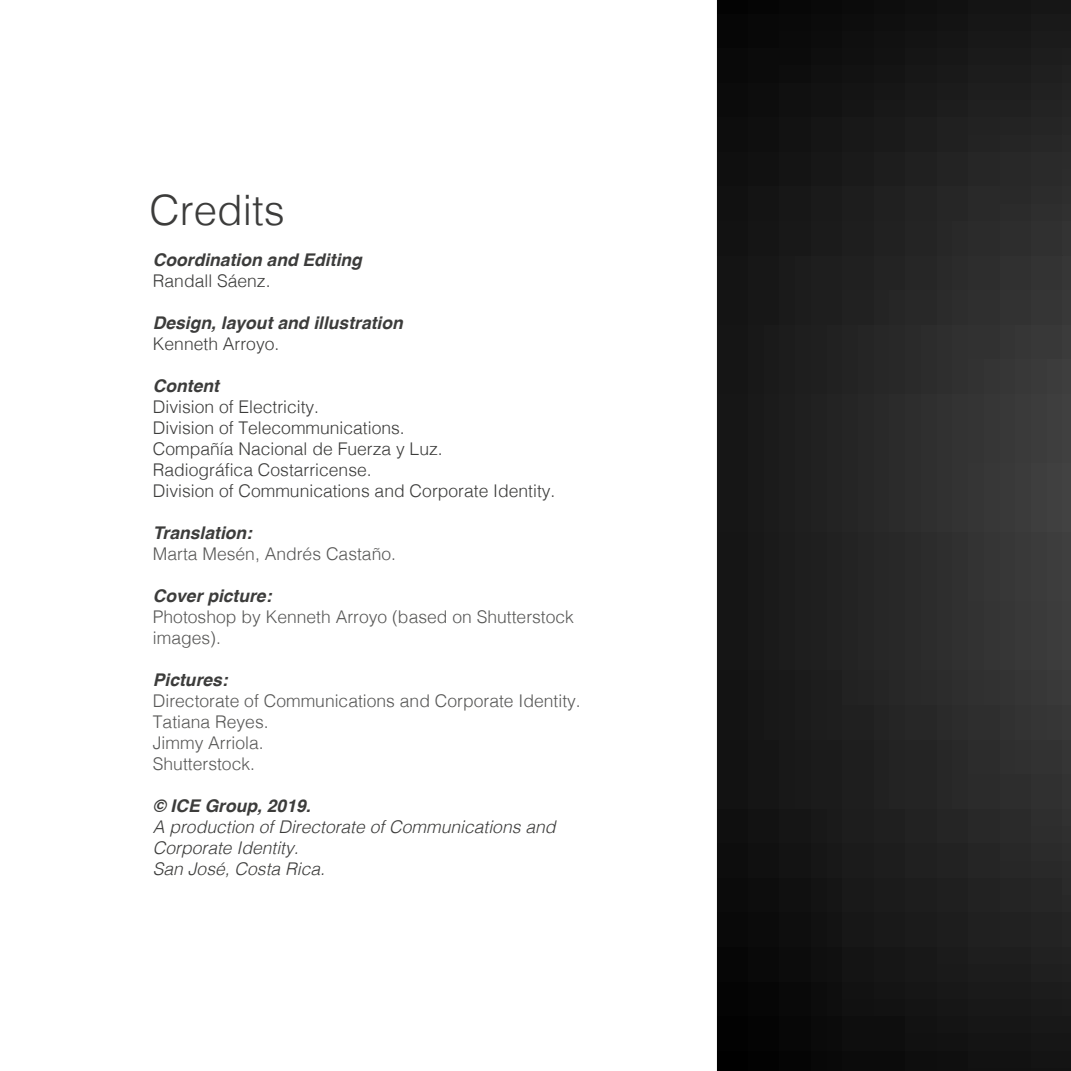
<style>
.page{position:relative;width:1071px;height:1071px;background:#fff}
.page>*{position:absolute;margin:0;border:0;box-sizing:border-box;transform-origin:0 0}
.t1{font:300 42px "Helvetica";color:#3c3c3b}
.t2{font:300 17.5px/21px "Helvetica";color:#3c3c3b}
.t3{font:300 17.5px/21px "Helvetica";color:#575756}
.t4{font:italic 700 17.5px "Helvetica";color:#3c3c3b}
.t5{font:italic 300 17.5px/21px "Helvetica";color:#3c3c3b}
</style>
<div class="page">
<svg style="left:717px;top:0;width:354px;height:1071px;background:#1f1f1f"></svg>
<h1 class="t1" style="left:149px;top:174px;width:137px">Credits</h1>
<p class="t4" style="left:153px;top:245px;width:211px">Coordination and Editing</p>
<p class="t2" style="left:153px;top:269px;width:119px">Randall Sáenz.</p>
<p class="t4" style="left:153px;top:308px;width:251px">Design, layout and illustration</p>
<p class="t2" style="left:153px;top:332px;width:128px">Kenneth Arroyo.</p>
<p class="t4" style="left:153px;top:371px;width:68px">Content</p>
<p class="t2" style="left:153px;top:395px;width:404px">Division of Electricity.<br>Division of Telecommunications.<br>Compañía Nacional de Fuerza y Luz.<br>Radiográfica Costarricense.<br>Division of Communications and Corporate Identity.</p>
<p class="t4" style="left:153px;top:518px;width:101px">Translation:</p>
<p class="t3" style="left:153px;top:542px;width:245px">Marta Mesén, Andrés Castaño.</p>
<p class="t4" style="left:153px;top:581px;width:120px">Cover picture:</p>
<p class="t3" style="left:153px;top:605px;width:423px">Photoshop by Kenneth Arroyo (based on Shutterstock images).</p>
<p class="t4" style="left:153px;top:665px;width:76px">Pictures:</p>
<p class="t3" style="left:153px;top:689px;width:429px">Directorate of Communications and Corporate Identity.<br>Tatiana Reyes.<br>Jimmy Arriola.<br>Shutterstock.</p>
<p class="t4" style="left:153px;top:791px;width:159px">© ICE Group, 2019.</p>
<p class="t5" style="left:153px;top:815px;width:404px">A production of Directorate of Communications and<br>Corporate Identity.<br>San José, Costa Rica.</p>
</div>
